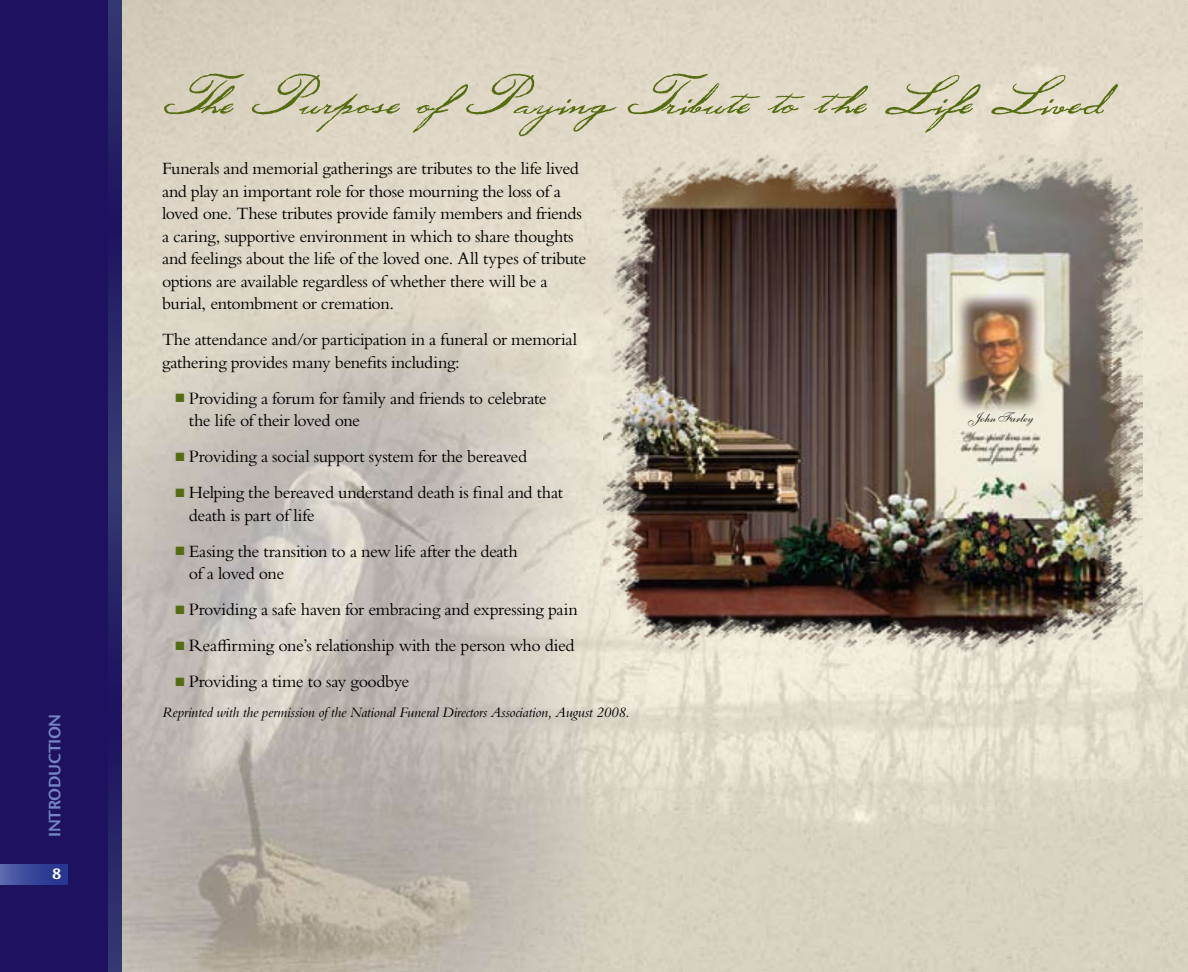
<style>
.page{position:relative;width:1188px;height:972px;background:#fff}
.page>*{position:absolute;margin:0;border:0;box-sizing:border-box;transform-origin:0 0}
.t1{font:72px "Old Glory";letter-spacing:-.01em;color:#566c11}
.t2{font:18px/22.5px "Bembo Std";letter-spacing:-.02em;color:#000}
.t3{font:600 16.5px "Stone Sans";letter-spacing:-.025em;color:#7686c2}
.t4{font:italic 15px "Bembo Std";letter-spacing:-.015em;color:#000}
.t5{font:600 15px "Stone Sans";color:#fff}
.t6{font:13.5px "Shelley Allegro Script";color:#000}
.s1{color:#566c11}
</style>
<div class="page">
<img style="left:122px;top:0;width:1066px;height:972px">
<svg style="left:108px;top:0;width:14px;height:972px;background:#282668"></svg>
<div style="left:0;top:0;width:108px;height:972px;background:#1d1160"></div>
<div style="left:0;top:864px;width:68px;height:20px;background:linear-gradient(to right,#5563ab,#202e8d)"></div>
<img style="left:603px;top:154px;width:540px;height:499px">
<p class="t3" style="left:44px;top:837px;width:125px;rotate:-90deg">Introduction</p>
<p class="t5" style="left:53px;top:865px;width:10px">8</p>
<h1 class="t1" style="left:162px;top:68px;width:945px">The Purpose ofPaying Tribute to the Life Lived</h1>
<p class="t2" style="left:162px;top:157px;width:426px">Funerals and memorial gatherings are tributes to the life lived and play an important role for those mourning the loss of a loved one. These tributes provide family members and friends a caring, supportive environment in which to share thoughts and feelings about the life of the loved one. All types of tribute options are available regardless of whether there will be a burial, entombment or cremation.</p>
<p class="t2" style="left:162px;top:328px;width:417px">The attendance and/or participation in a funeral or memorial gathering provides many benefits including:</p>
<p class="t2" style="left:189px;top:386px;width:359px;text-indent:-13px"><span class="s1">■</span> Providing a forum for family and friends to celebrate the life of their loved one</p>
<p class="t2" style="left:176px;top:445px;width:353px"><span class="s1">■</span> Providing a social support system for the bereaved</p>
<p class="t2" style="left:189px;top:481px;width:375px;text-indent:-13px"><span class="s1">■</span> Helping the bereaved understand death is final and that death is part of life</p>
<p class="t2" style="left:189px;top:539px;width:330px;text-indent:-13px"><span class="s1">■</span> Easing the transition to a new life after the death of a loved one</p>
<p class="t2" style="left:176px;top:598px;width:404px"><span class="s1">■</span> Providing a safe haven for embracing and expressing pain</p>
<p class="t2" style="left:176px;top:634px;width:401px"><span class="s1">■</span> Reaffirming one’s relationship with the person who died</p>
<p class="t2" style="left:176px;top:670px;width:235px"><span class="s1">■</span> Providing a time to say goodbye</p>
<p class="t4" style="left:162px;top:704px;width:470px">Reprinted with the permission of the National Funeral Directors Association, August 2008.</p>
<p class="t6" style="left:967px;top:410px;width:66px">John Farley</p>
</div>
